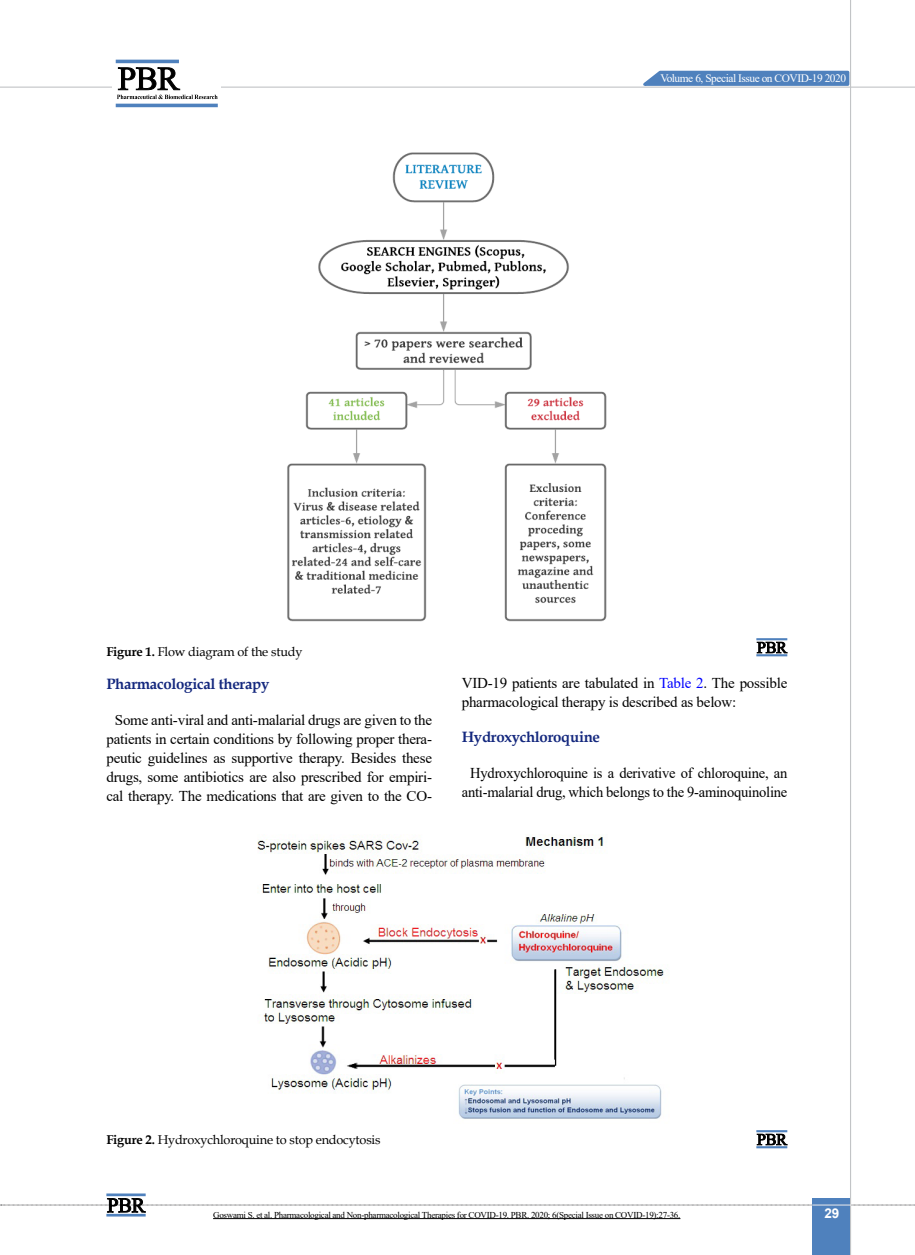
<style>
.page{position:relative;width:915px;height:1255px;background:#fff}
.page>*{position:absolute;margin:0;border:0;box-sizing:border-box;transform-origin:0 0}
.t1{font:15px/19px "Times New Roman";letter-spacing:-.015em;color:#000;text-align:center}
.t2{font:700 15px "Book Antiqua";letter-spacing:-.02em;color:#14287e}
.t3{font:700 13.5px "Arial";color:#fff}
.t4{font:12.75px "Book Antiqua";letter-spacing:-.015em;color:#000}
.t5{font:11.4px "Times New Roman";letter-spacing:-.04em;color:#fff}
.t6{font:9px "Times New Roman";letter-spacing:-.03em;color:#000}
.s1{font-weight:700}
.s2{color:#00f}
</style>
<div class="page">
<div style="left:812px;top:1198px;width:38px;height:56px;background:#4f81bd"></div>
<hr style="left:849px;top:0;width:1px;height:1254px;background:#c2c4c6">
<hr style="left:0;top:87px;width:914px;height:1px;background:#c2c4c6">
<svg style="left:635px;top:69px;width:215px;height:18px;background:#749bca"></svg>
<svg style="left:1px;top:1197px;width:914px;height:15px"></svg>
<hr style="left:106px;top:1193px;width:40px;height:3px;background:#4f81bd">
<hr style="left:106px;top:1213px;width:40px;height:3px;background:#4f81bd">
<div style="left:112px;top:56px;width:108px;height:49px;background:linear-gradient(to right,#fff,#fff)"></div>
<hr style="left:116px;top:60px;width:63px;height:3px;background:#4f81bd">
<hr style="left:116px;top:104px;width:102px;height:3px;background:#4f81bd">
<svg style="left:117px;top:67px;width:100px;height:32px"></svg>
<img style="left:287px;top:152px;width:320px;height:470px">
<svg style="left:756px;top:641px;width:31px;height:12px"></svg>
<hr style="left:756px;top:638px;width:31px;height:2px;background:#4f81bd">
<hr style="left:756px;top:654px;width:31px;height:2px;background:#4f81bd">
<img style="left:257px;top:834px;width:410px;height:285px">
<svg style="left:756px;top:1133px;width:31px;height:12px"></svg>
<hr style="left:756px;top:1130px;width:31px;height:2px;background:#4f81bd">
<hr style="left:756px;top:1146px;width:31px;height:2px;background:#4f81bd">
<hr style="left:213px;top:1218px;width:467px;height:1px;background:#000">
<p class="t5" style="left:660px;top:70px;width:187px">Volume 6, Special Issue on COVID-19 2020</p>
<p class="t4" style="left:106px;top:643px;width:197px"><span class="s1">Figure 1.</span> Flow diagram of the study</p>
<p class="t2" style="left:106px;top:673px;width:164px">Pharmacological therapy</p>
<p class="t1" style="left:106px;top:709px;width:327px">Some anti-viral and anti-malarial drugs are given to the patients in certain conditions by following proper thera&shy;peutic guidelines as supportive therapy. Besides these drugs, some antibiotics are also prescribed for empiri&shy;cal therapy. The medications that are given to the CO-</p>
<p class="t1" style="left:461px;top:673px;width:327px;text-align:left">VID-19 patients are tabulated in <span class="s2">Table 2</span>. The possible pharmacological therapy is described as below:</p>
<p class="t2" style="left:461px;top:726px;width:140px">Hydroxychloroquine</p>
<p class="t1" style="left:461px;top:763px;width:327px">Hydroxychloroquine is a derivative of chloroquine, an anti-malarial drug, which belongs to the 9-aminoquinoline</p>
<p class="t4" style="left:106px;top:1130px;width:275px"><span class="s1">Figure 2.</span> Hydroxychloroquine to stop endocytosis</p>
<p class="t6" style="left:213px;top:1208px;width:468px">Goswami S. et al. Pharmacological and Non-pharmacological Therapies for COVID-19. PBR. 2020; 6(Special Issue on COVID-19):27-36.</p>
<p class="t3" style="left:824px;top:1203px;width:17px">29</p>
</div>
